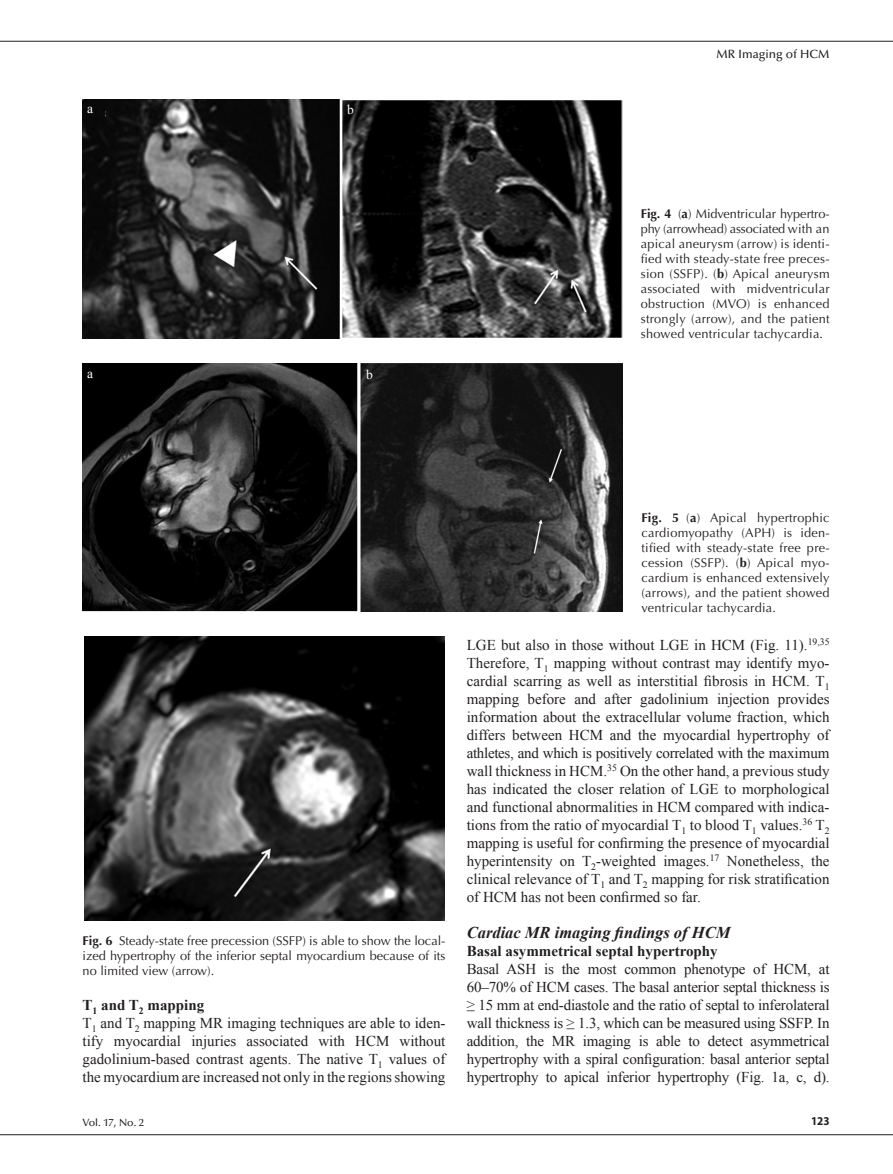
<style>
.page{position:relative;width:893px;height:1174px;background:#fff}
.page>*{position:absolute;margin:0;border:0;box-sizing:border-box;transform-origin:0 0}
.t1{font:italic 700 16.5px "Times New Roman";color:#231f20}
.Txf{font:15px/18px "Times New Roman";color:#231f20;text-align:justify}
.t2{font:700 15px "Times New Roman";color:#231f20}
.Txf-2{font:13.5px "Times New Roman";color:#fff}
.Table_Fig_Box_Title{font:12.75px/15px "Optima LT Std";letter-spacing:.02em;color:#231f20;text-align:justify}
.t3{font:500 12px "Optima LT Std";color:#231f20}
.t4{font:700 semi-condensed 12px "Myriad Pro";color:#231f20}
.t5{font:500 10.5px "Optima LT Std";color:#231f20}
.s1{font-weight:700}
</style>
<div class="page">
<hr style="left:0;top:1134px;width:893px;height:1px;background:#231f20">
<hr style="left:0;top:41px;width:893px;height:1px;background:#231f20">
<img style="left:84px;top:636px;width:360px;height:284px">
<img style="left:83px;top:99px;width:540px;height:240px">
<img style="left:83px;top:364px;width:540px;height:247px">
<p class="Txf-2" style="left:87px;top:99px;width:7px">a</p>
<p class="Txf-2" style="left:347px;top:101px;width:8px">b</p>
<p class="Txf-2" style="left:87px;top:364px;width:7px">a</p>
<p class="Txf-2" style="left:366px;top:365px;width:8px">b</p>
<p class="t3" style="left:717px;top:48px;width:115px">MR Imaging of HCM</p>
<p class="Table_Fig_Box_Title" style="left:641px;top:206px;width:190px"><span class="s1">Fig. 4</span> (<span class="s1">a</span>) Midventricular hypertro&shy;phy (arrowhead) associated with an apical aneurysm (arrow) is identi&shy;fied with steady-state free preces&shy;sion (SSFP). (<span class="s1">b</span>) Apical aneurysm associated with midventricular obstruction (MVO) is enhanced strongly (arrow), and the patient showed ventricular tachycardia.</p>
<p class="Table_Fig_Box_Title" style="left:83px;top:933px;width:364px"><span class="s1">Fig. 6</span> Steady-state free precession (SSFP) is able to show the local&shy;ized hypertrophy of the inferior septal myocardium because of its no limited view (arrow).</p>
<h3 class="t2" style="left:83px;top:995px;width:123px">T<sub>1</sub> and T<sub>2</sub> mapping</h3>
<p class="Txf" style="left:83px;top:1014px;width:364px">T<sub>1</sub> and T<sub>2</sub> mapping MR imaging techniques are able to iden&shy;tify myocardial injuries associated with HCM without gadolinium-based contrast agents. The native T<sub>1</sub> values of the myocardium are increased not only in the regions showing</p>
<p class="Table_Fig_Box_Title" style="left:641px;top:510px;width:190px"><span class="s1">Fig. 5</span> (<span class="s1">a</span>) Apical hypertrophic cardiomyopathy (APH) is iden&shy;tified with steady-state free pre&shy;cession (SSFP). (<span class="s1">b</span>) Apical myo&shy;cardium is enhanced extensively (arrows), and the patient showed ventricular tachycardia.</p>
<p class="Txf" style="left:467px;top:635px;width:364px">LGE but also in those without LGE in HCM (Fig. 11).<sup>19,35<br></sup>Therefore, T<sub>1</sub> mapping without contrast may identify myo&shy;cardial scarring as well as interstitial fibrosis in HCM. T<sub>1 </sub>mapping before and after gadolinium injection provides information about the extracellular volume fraction, which differs between HCM and the myocardial hypertrophy of athletes, and which is positively correlated with the maximum wall thickness in HCM.<sup>35</sup> On the other hand, a previous study has indicated the closer relation of LGE to morphological and functional abnormalities in HCM compared with indica&shy;tions from the ratio of myocardial T<sub>1</sub> to blood T<sub>1</sub> values.<sup>36</sup> T<sub>2 </sub>mapping is useful for confirming the presence of myocardial hyperintensity on T<sub>2</sub>-weighted images.<sup>17</sup> Nonetheless, the clinical relevance of T<sub>1</sub> and T<sub>2</sub> mapping for risk stratification of HCM has not been confirmed so far.</p>
<h2 class="t1" style="left:467px;top:920px;width:265px">Cardiac MR imaging findings of HCM</h2>
<h3 class="t2" style="left:467px;top:940px;width:252px">Basal asymmetrical septal hypertrophy</h3>
<p class="Txf" style="left:467px;top:959px;width:364px">Basal ASH is the most common phenotype of HCM, at 60–70% of HCM cases. The basal anterior septal thickness is ≥ 15 mm at end-diastole and the ratio of septal to inferolateral wall thickness is ≥ 1.3, which can be measured using SSFP. In addition, the MR imaging is able to detect asymmetrical hypertrophy with a spiral configuration: basal anterior septal hypertrophy to apical inferior hypertrophy (Fig. 1a, c, d).</p>
<p class="t5" style="left:83px;top:1116px;width:63px">Vol. 17, No. 2</p>
<p class="t4" style="left:811px;top:1114px;width:20px">123</p>
</div>
